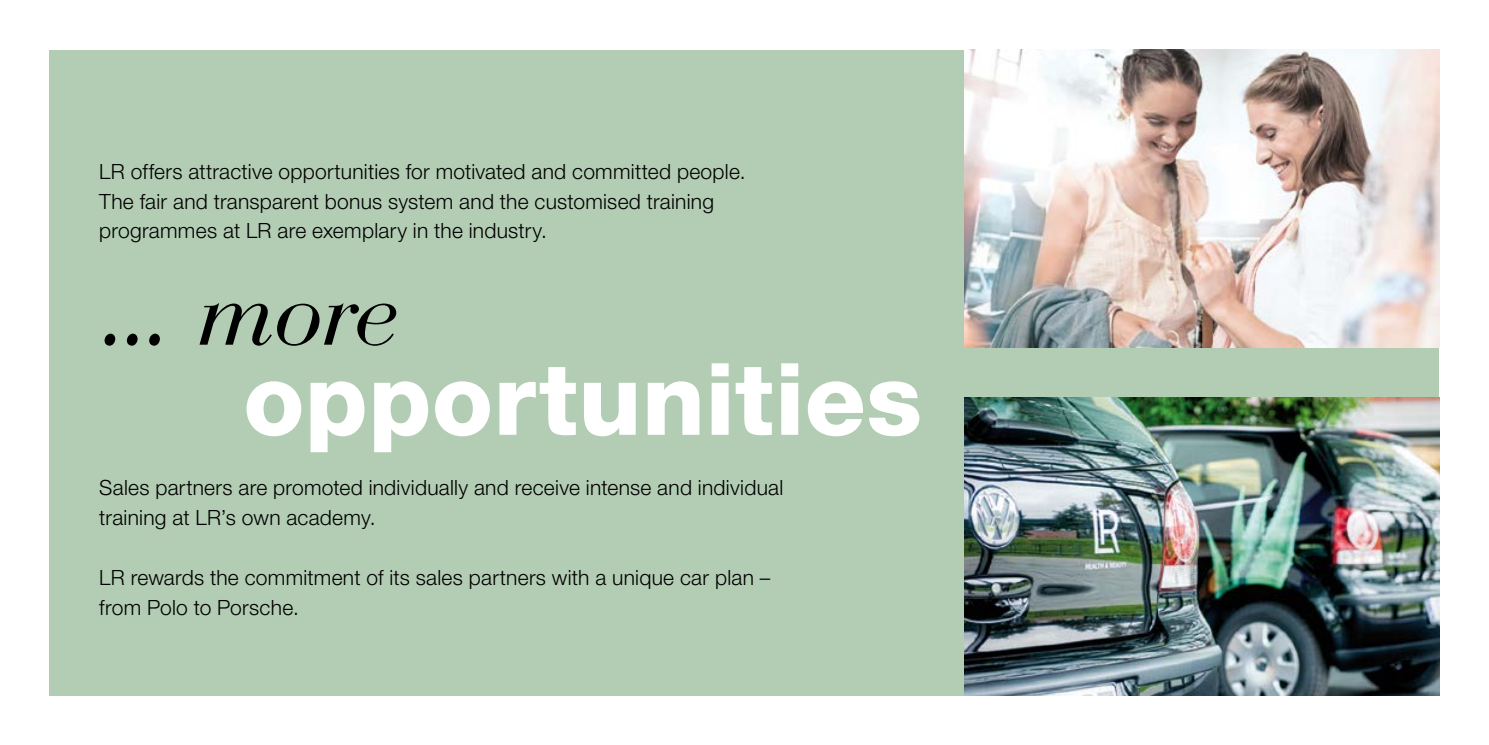
<style>
.page{position:relative;width:1489px;height:745px;background:#fff}
.page>*{position:absolute;margin:0;border:0;box-sizing:border-box;transform-origin:0 0}
.t1{font:800 100px "Helvetica Neue LT Pro";letter-spacing:.005em;color:#fff}
.t2{font:italic 100px "Bauer Bodoni D";color:#000}
.t3{font:300 21px/29.8px "Helvetica Neue LT Pro";letter-spacing:.015em;color:#000}
</style>
<div class="page">
<div style="left:50px;top:50px;width:1389px;height:644px;background:#b3cdb4"></div>
<img style="left:964px;top:50px;width:475px;height:297px">
<img style="left:964px;top:397px;width:475px;height:297px">
<p class="t3" style="left:99px;top:156px;width:648px">LR offers attractive opportunities for motivated and committed people.<br>The fair and transparent bonus system and the customised training programmes at LR are exemplary in the industry.</p>
<h1 class="t2" style="left:99px;top:253px;width:299px">... more</h1>
<h1 class="t1" style="left:243px;top:339px;width:680px">opportunities</h1>
<p class="t3" style="left:99px;top:472px;width:685px">Sales partners are promoted individually and receive intense and individual training at LR’s own academy.</p>
<p class="t3" style="left:99px;top:561px;width:672px">LR rewards the commitment of its sales partners with a unique car plan – from Polo to Porsche.</p>
</div>
